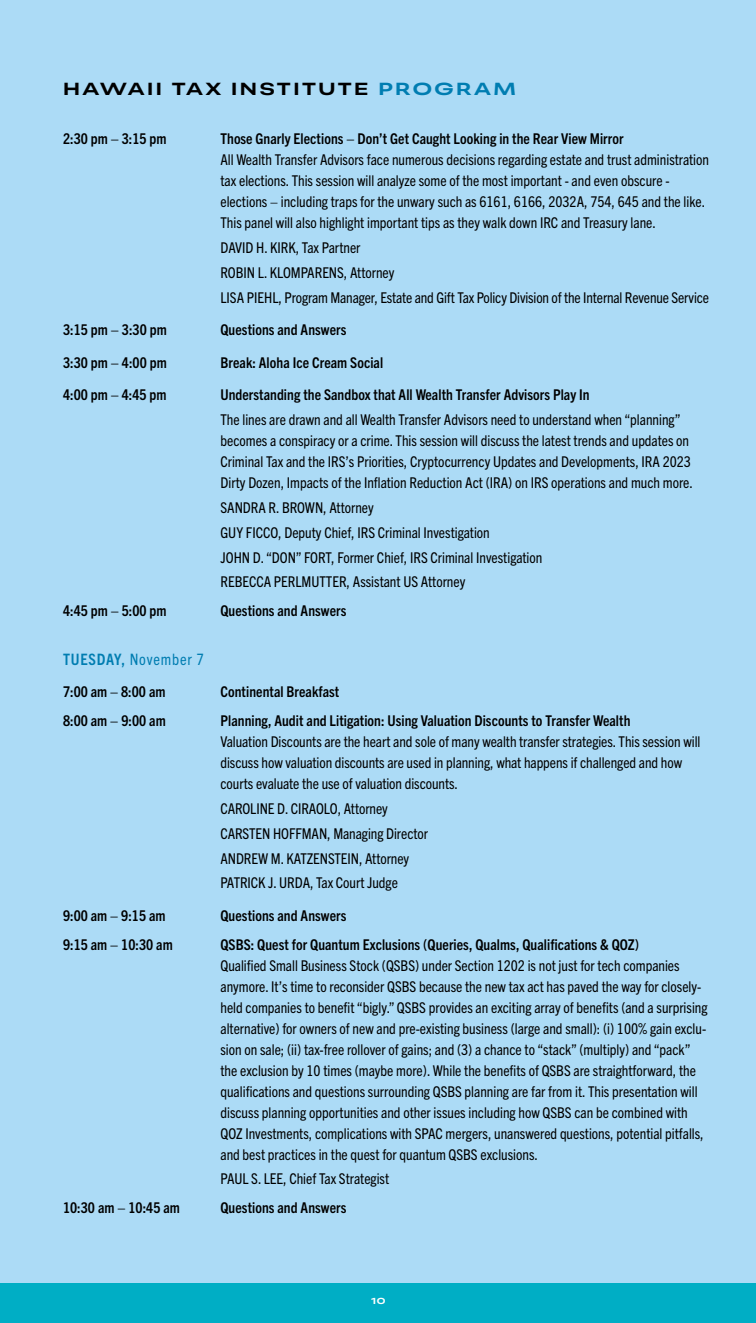
<style>
.page{position:relative;width:756px;height:1323px;background:#acdbf6}
.page>*{position:absolute;margin:0;border:0;box-sizing:border-box;transform-origin:0 0}
.t1{font:17.5px "Peridot PE Variable";letter-spacing:.14em;color:#000}
.t2{font:condensed 15.75px "Trade Gothic Next LT Pro";letter-spacing:.05em;color:#007db1}
.t3{font:condensed 14.88px/21px "Trade Gothic Next LT Pro";color:#000}
.t4{font:700 condensed 14.88px "Trade Gothic Next LT Pro";letter-spacing:.005em;color:#000}
.t5{font:8.75px "Peridot PE Variable";color:#fff}
.s1{color:#007db1}
.s2{font-weight:700}
</style>
<div class="page">
<div style="left:0;top:1283px;width:756px;height:40px;background:#00aec5"></div>
<p class="t1" style="left:63px;top:75px;width:454px">HAWAII TAX INSTITUTE <span class="s1">PROGRAM</span></p>
<p class="t4" style="left:63px;top:129px;width:105px">2:30 pm – 3:15 pm</p>
<p class="t4" style="left:220px;top:129px;width:405px">Those Gnarly Elections – Don’t Get Caught Looking in the Rear View Mirror</p>
<p class="t3" style="left:220px;top:148px;width:490px">All Wealth Transfer Advisors face numerous decisions regarding estate and trust administration tax elections. This session will analyze some of the most important - and even obscure - elections – including traps for the unwary such as 6161, 6166, 2032A, 754, 645 and the like.<br>This panel will also highlight important tips as they walk down IRC and Treasury lane.</p>
<p class="t3" style="left:220px;top:234px;width:490px;line-height:24.8px">DAVID H. KIRK, Tax Partner<br>ROBIN L. KLOMPARENS, Attorney<br>LISA PIEHL, Program Manager, Estate and Gift Tax Policy Division of the Internal Revenue Service</p>
<p class="t4" style="left:63px;top:320px;width:105px">3:15 pm – 3:30 pm</p>
<p class="t4" style="left:220px;top:320px;width:127px">Questions and Answers</p>
<p class="t4" style="left:63px;top:352px;width:105px">3:30 pm – 4:00 pm</p>
<p class="t4" style="left:220px;top:352px;width:164px">Break: Aloha Ice Cream Social</p>
<p class="t4" style="left:63px;top:385px;width:105px">4:00 pm – 4:45 pm</p>
<p class="t4" style="left:220px;top:385px;width:371px">Understanding the Sandbox that All Wealth Transfer Advisors Play In</p>
<p class="t3" style="left:220px;top:408px;width:474px">The lines are drawn and all Wealth Transfer Advisors need to understand when “planning” becomes a conspiracy or a crime. This session will discuss the latest trends and updates on Criminal Tax and the IRS’s Priorities, Cryptocurrency Updates and Developments, IRA 2023<br>Dirty Dozen, Impacts of the Inflation Reduction Act (IRA) on IRS operations and much more.</p>
<p class="t3" style="left:220px;top:494px;width:323px;line-height:24.8px">SANDRA R. BROWN, Attorney<br>GUY FICCO, Deputy Chief, IRS Criminal Investigation<br>JOHN D. “DON” FORT, Former Chief, IRS Criminal Investigation REBECCA PERLMUTTER, Assistant US Attorney</p>
<p class="t4" style="left:63px;top:601px;width:105px">4:45 pm – 5:00 pm</p>
<p class="t4" style="left:220px;top:601px;width:127px">Questions and Answers</p>
<p class="t2" style="left:63px;top:648px;width:142px"><span class="s2">TUESDAY,</span> November 7</p>
<p class="t4" style="left:63px;top:682px;width:104px">7:00 am – 8:00 am</p>
<p class="t4" style="left:220px;top:682px;width:120px">Continental Breakfast</p>
<p class="t4" style="left:63px;top:711px;width:104px">8:00 am – 9:00 am</p>
<p class="t4" style="left:220px;top:711px;width:411px">Planning, Audit and Litigation: Using Valuation Discounts to Transfer Wealth</p>
<p class="t3" style="left:220px;top:730px;width:481px">Valuation Discounts are the heart and sole of many wealth transfer strategies. This session will discuss how valuation discounts are used in planning, what happens if challenged and how courts evaluate the use of valuation discounts.</p>
<p class="t3" style="left:220px;top:795px;width:209px;line-height:24.8px">CAROLINE D. CIRAOLO, Attorney CARSTEN HOFFMAN, Managing Director ANDREW M. KATZENSTEIN, Attorney PATRICK J. URDA, Tax Court Judge</p>
<p class="t4" style="left:63px;top:905px;width:104px">9:00 am – 9:15 am</p>
<p class="t4" style="left:220px;top:905px;width:127px">Questions and Answers</p>
<p class="t4" style="left:63px;top:934px;width:111px">9:15 am – 10:30 am</p>
<p class="t4" style="left:220px;top:934px;width:420px">QSBS: Quest for Quantum Exclusions (Queries, Qualms, Qualifications &amp; QOZ)</p>
<p class="t3" style="left:220px;top:954px;width:489px">Qualified Small Business Stock (QSBS) under Section 1202 is not just for tech companies anymore. It’s time to reconsider QSBS because the new tax act has paved the way for closely&shy;held companies to benefit “bigly.” QSBS provides an exciting array of benefits (and a surprising alternative) for owners of new and pre-existing business (large and small): (i) 100% gain exclu&shy;sion on sale; (ii) tax-free rollover of gains; and (3) a chance to “stack” (multiply) and “pack” the exclusion by 10 times (maybe more). While the benefits of QSBS are straightforward, the qualifications and questions surrounding QSBS planning are far from it. This presentation will discuss planning opportunities and other issues including how QSBS can be combined with QOZ Investments, complications with SPAC mergers, unanswered questions, potential pitfalls, and best practices in the quest for quantum QSBS exclusions.</p>
<p class="t3" style="left:220px;top:1167px;width:170px">PAUL S. LEE, Chief Tax Strategist</p>
<p class="t4" style="left:63px;top:1197px;width:119px">10:30 am – 10:45 am</p>
<p class="t4" style="left:220px;top:1197px;width:127px">Questions and Answers</p>
<p class="t5" style="left:371px;top:1294px;width:16px">10</p>
</div>
